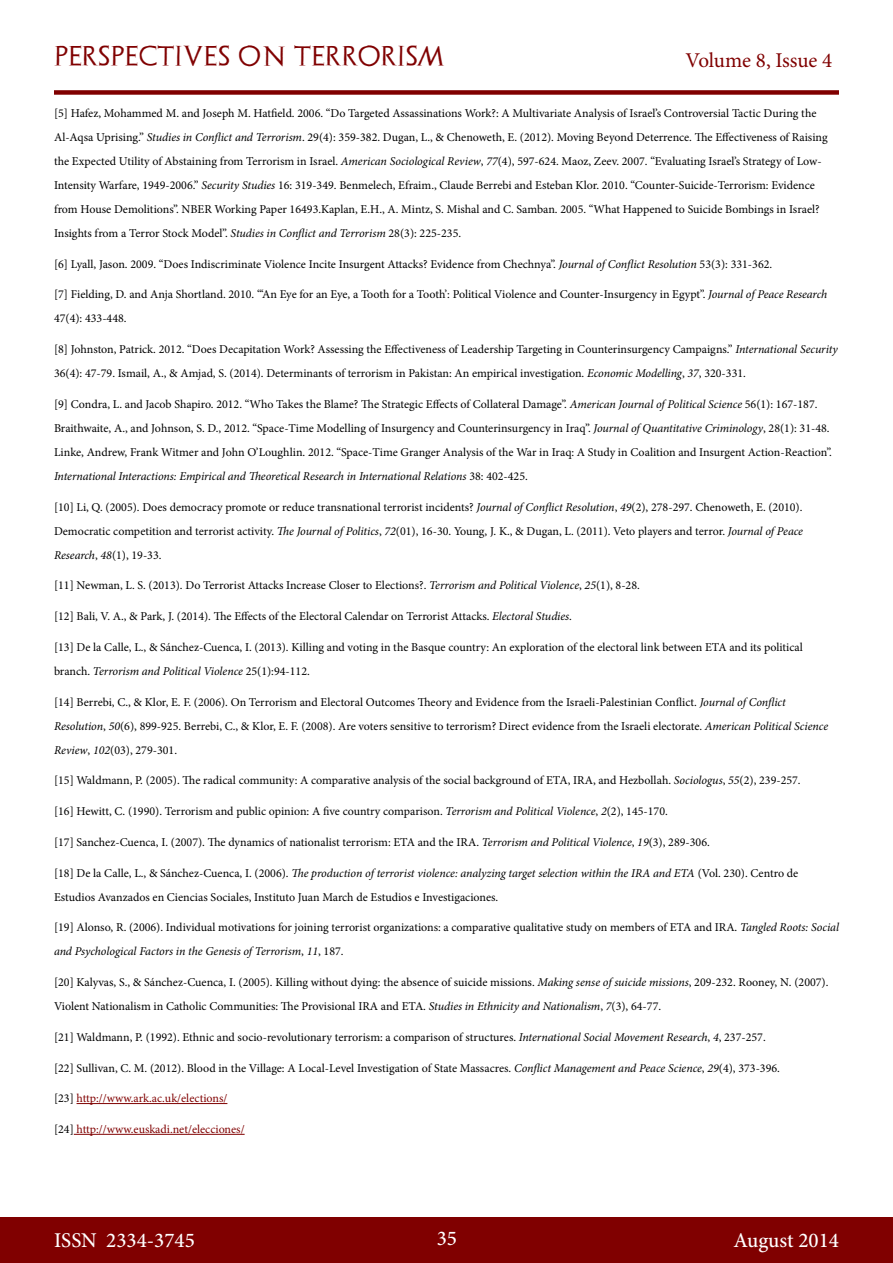
<style>
.page{position:relative;width:893px;height:1263px;background:#fff}
.page>*{position:absolute;margin:0;border:0;box-sizing:border-box;transform-origin:0 0}
.t1{font:500 21px "Minion Pro";color:#fff}
.t2{font:21px "Archeologicaps";letter-spacing:.045em;color:#800000}
.t3{font:21px "Minion Pro";letter-spacing:-.005em;color:#800000}
.t4{font:12px/24px "Minion Pro";color:#000}
.t5{font:12px "Minion Pro";color:#800000}
.s1{font-style:italic}
.s2{color:#000}
</style>
<div class="page">
<div style="left:0;top:1217px;width:893px;height:46px;background:#800000"></div>
<div style="left:54px;top:90px;width:785px;height:5px;background:#800000"></div>
<hr style="left:77px;top:1103px;width:150px;height:1px;background:#800000">
<hr style="left:74px;top:1134px;width:171px;height:1px;background:#800000">
<h1 class="t2" style="left:54px;top:43px;width:392px">PERSPECTIVES ON TERRORISM</h1>
<h1 class="t3" style="left:686px;top:46px;width:148px">Volume 8, Issue 4</h1>
<p class="t4" style="left:54px;top:101px;width:775px">[5] Hafez, Mohammed M. and Joseph M. Hatfield. 2006. “Do Targeted Assassinations Work?: A Multivariate Analysis of Israel’s Controversial Tactic During the Al-Aqsa Uprising.” <span class="s1">Studies in Conflict and Terrorism</span>. 29(4): 359-382. Dugan, L., &amp; Chenoweth, E. (2012). Moving Beyond Deterrence. The Effectiveness of Raising the Expected Utility of Abstaining from Terrorism in Israel. <span class="s1">American Sociological Review</span>, <span class="s1">77</span>(4), 597-624. Maoz, Zeev. 2007. “Evaluating Israel’s Strategy of Low-Intensity Warfare, 1949-2006.” <span class="s1">Security Studies</span> 16: 319-349. Benmelech, Efraim., Claude Berrebi and Esteban Klor. 2010. “Counter-Suicide-Terrorism: Evidence from House Demolitions”. NBER Working Paper 16493.Kaplan, E.H., A. Mintz, S. Mishal and C. Samban. 2005. “What Happened to Suicide Bombings in Israel?<br>Insights from a Terror Stock Model”. <span class="s1">Studies in Conflict and Terrorism</span> 28(3): 225-235.</p>
<p class="t4" style="left:54px;top:252px;width:720px">[6] Lyall, Jason. 2009. “Does Indiscriminate Violence Incite Insurgent Attacks? Evidence from Chechnya”. <span class="s1">Journal of Conflict Resolution</span> 53(3): 331-362.</p>
<p class="t4" style="left:54px;top:282px;width:775px">[7] Fielding, D. and Anja Shortland. 2010. “‘An Eye for an Eye, a Tooth for a Tooth’: Political Violence and Counter-Insurgency in Egypt”. <span class="s1">Journal of Peace Research<br></span>47(4): 433-448.</p>
<p class="t4" style="left:54px;top:337px;width:785px">[8] Johnston, Patrick. 2012. “Does Decapitation Work? Assessing the Effectiveness of Leadership Targeting in Counterinsurgency Campaigns.” <span class="s1">International Security<br></span>36(4): 47-79. Ismail, A., &amp; Amjad, S. (2014). Determinants of terrorism in Pakistan: An empirical investigation. <span class="s1">Economic Modelling</span>, <span class="s1">37</span>, 320-331.</p>
<p class="t4" style="left:54px;top:392px;width:779px">[9] Condra, L. and Jacob Shapiro. 2012. “Who Takes the Blame? The Strategic Effects of Collateral Damage”. <span class="s1">American Journal of Political Science</span> 56(1): 167-187.<br>Braithwaite, A., and Johnson, S. D., 2012. “Space-Time Modelling of Insurgency and Counterinsurgency in Iraq”. <span class="s1">Journal of Quantitative Criminology</span>, 28(1): 31-48.<br>Linke, Andrew, Frank Witmer and John O’Loughlin. 2012. “Space-Time Granger Analysis of the War in Iraq: A Study in Coalition and Insurgent Action-Reaction”.<br><span class="s1">International Interactions: Empirical and Theoretical Research in International Relations</span> 38: 402-425.</p>
<p class="t4" style="left:54px;top:495px;width:751px;text-align:justify">[10] Li, Q. (2005). Does democracy promote or reduce transnational terrorist incidents? <span class="s1">Journal of Conflict Resolution</span>, <span class="s1">49</span>(2), 278-297. Chenoweth, E. (2010).<br>Democratic competition and terrorist activity. <span class="s1">The Journal of Politics</span>, <span class="s1">72</span>(01), 16-30. Young, J. K., &amp; Dugan, L. (2011). Veto players and terror. <span class="s1">Journal of Peace Research</span>, <span class="s1">48</span>(1), 19-33.</p>
<p class="t4" style="left:54px;top:573px;width:587px">[11] Newman, L. S. (2013). Do Terrorist Attacks Increase Closer to Elections?. <span class="s1">Terrorism and Political Violence</span>, <span class="s1">25</span>(1), 8-28.</p>
<p class="t4" style="left:54px;top:604px;width:519px">[12] Bali, V. A., &amp; Park, J. (2014). The Effects of the Electoral Calendar on Terrorist Attacks. <span class="s1">Electoral Studies</span>.</p>
<p class="t4" style="left:54px;top:635px;width:750px">[13] De la Calle, L., &amp; Sánchez-Cuenca, I. (2013). Killing and voting in the Basque country: An exploration of the electoral link between ETA and its political branch. <span class="s1">Terrorism and Political Violence</span> 25(1):94-112.</p>
<p class="t4" style="left:54px;top:690px;width:776px">[14] Berrebi, C., &amp; Klor, E. F. (2006). On Terrorism and Electoral Outcomes Theory and Evidence from the Israeli-Palestinian Conflict. <span class="s1">Journal of Conflict<br>Resolution</span>, <span class="s1">50</span>(6), 899-925. Berrebi, C., &amp; Klor, E. F. (2008). Are voters sensitive to terrorism? Direct evidence from the Israeli electorate. <span class="s1">American Political Science<br>Review</span>, <span class="s1">102</span>(03), 279-301.</p>
<p class="t4" style="left:54px;top:769px;width:748px">[15] Waldmann, P. (2005). The radical community: A comparative analysis of the social background of ETA, IRA, and Hezbollah. <span class="s1">Sociologus</span>, <span class="s1">55</span>(2), 239-257.</p>
<p class="t4" style="left:54px;top:799px;width:615px">[16] Hewitt, C. (1990). Terrorism and public opinion: A five country comparison. <span class="s1">Terrorism and Political Violence</span>, <span class="s1">2</span>(2), 145-170.</p>
<p class="t4" style="left:54px;top:830px;width:657px">[17] Sanchez-Cuenca, I. (2007). The dynamics of nationalist terrorism: ETA and the IRA. <span class="s1">Terrorism and Political Violence</span>, <span class="s1">19</span>(3), 289-306.</p>
<p class="t4" style="left:54px;top:861px;width:746px">[18] De la Calle, L., &amp; Sánchez-Cuenca, I. (2006). <span class="s1">The production of terrorist violence: analyzing target selection within the IRA and ETA</span> (Vol. 230). Centro de<br>Estudios Avanzados en Ciencias Sociales, Instituto Juan March de Estudios e Investigaciones.</p>
<p class="t4" style="left:54px;top:916px;width:786px">[19] Alonso, R. (2006). Individual motivations for joining terrorist organizations: a comparative qualitative study on members of ETA and IRA. <span class="s1">Tangled Roots: Social and Psychological Factors in the Genesis of Terrorism</span>, <span class="s1">11</span>, 187.</p>
<p class="t4" style="left:54px;top:970px;width:776px">[20] Kalyvas, S., &amp; Sánchez-Cuenca, I. (2005). Killing without dying: the absence of suicide missions. <span class="s1">Making sense of suicide missions</span>, 209-232. Rooney, N. (2007).<br>Violent Nationalism in Catholic Communities: The Provisional IRA and ETA. <span class="s1">Studies in Ethnicity and Nationalism</span>, <span class="s1">7</span>(3), 64-77.</p>
<p class="t4" style="left:54px;top:1025px;width:713px">[21] Waldmann, P. (1992). Ethnic and socio-revolutionary terrorism: a comparison of structures. <span class="s1">International Social Movement Research</span>, <span class="s1">4</span>, 237-257.</p>
<p class="t4" style="left:54px;top:1056px;width:727px">[22] Sullivan, C. M. (2012). Blood in the Village: A Local-Level Investigation of State Massacres. <span class="s1">Conflict Management and Peace Science</span>, <span class="s1">29</span>(4), 373-396.</p>
<p class="t5" style="left:54px;top:1090px;width:175px"><span class="s2">[23]</span> http://www.ark.ac.uk/elections/</p>
<p class="t5" style="left:54px;top:1121px;width:192px"><span class="s2">[24]</span> http://www.euskadi.net/elecciones/</p>
<h1 class="t1" style="left:54px;top:1226px;width:142px">ISSN 2334-3745</h1>
<h1 class="t1" style="left:437px;top:1224px;width:22px">35</h1>
<h1 class="t1" style="left:733px;top:1226px;width:107px">August 2014</h1>
</div>
